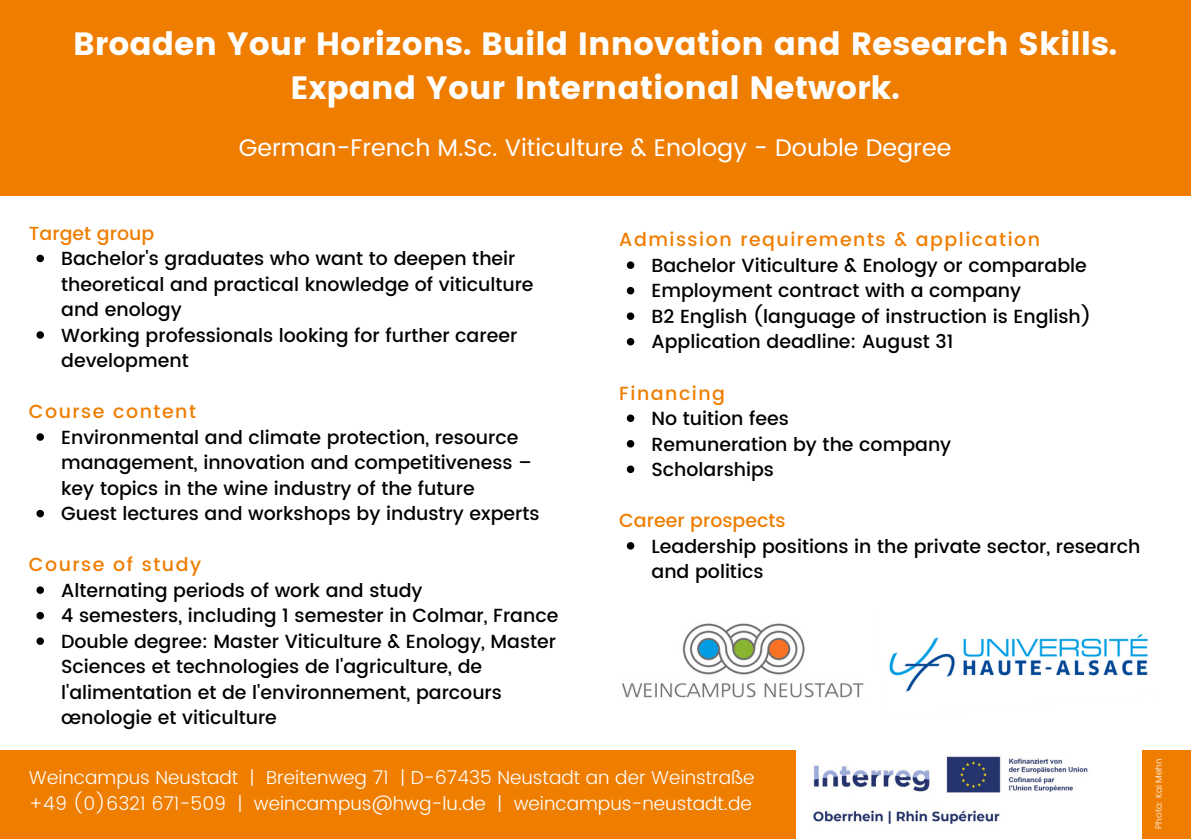
<style>
.page{position:relative;width:1191px;height:839px;background:#fff}
.page>*{position:absolute;margin:0;border:0;box-sizing:border-box;transform-origin:0 0}
.t1{font:32.2px/43.8px "Poppins";color:#fff;text-align:center}
.t2{font:24px "Poppins";color:#fff}
.t3{font:500 19px/25.6px "Poppins";color:#000}
.t4{font:500 19px "Poppins";letter-spacing:.08em;color:#ef7d00}
.t5{font:500 19px "Poppins";color:#ef7d00}
.t6{font:300 18.8px/25.6px "Poppins";color:#fff}
.t7{font:300 9px "Poppins";color:#fff}
</style>
<div class="page">
<div style="left:0;top:749px;width:1191px;height:89px;background:#ef7d00"></div>
<div style="left:0;top:0;width:1191px;height:196px;background:#ef7d00"></div>
<img style="left:622px;top:623px;width:242px;height:75px">
<img style="left:889px;top:634px;width:259px;height:58px">
<img style="left:796px;top:749px;width:345px;height:89px">
<svg style="left:36px;top:255px;width:8px;height:7px"></svg>
<svg style="left:36px;top:331px;width:8px;height:8px"></svg>
<svg style="left:36px;top:433px;width:8px;height:8px"></svg>
<svg style="left:36px;top:510px;width:8px;height:7px"></svg>
<svg style="left:36px;top:586px;width:8px;height:8px"></svg>
<svg style="left:36px;top:612px;width:8px;height:7px"></svg>
<svg style="left:36px;top:637px;width:8px;height:8px"></svg>
<svg style="left:627px;top:261px;width:7px;height:8px"></svg>
<svg style="left:627px;top:287px;width:7px;height:7px"></svg>
<svg style="left:627px;top:312px;width:7px;height:8px"></svg>
<svg style="left:627px;top:338px;width:7px;height:7px"></svg>
<svg style="left:627px;top:414px;width:7px;height:8px"></svg>
<svg style="left:627px;top:440px;width:7px;height:7px"></svg>
<svg style="left:627px;top:465px;width:7px;height:8px"></svg>
<svg style="left:627px;top:542px;width:7px;height:7px"></svg>
<h4 class="t1" style="left:73px;top:22px;width:1046px">Broaden Your Horizons. Build Innovation and Research Skills.<br>Expand Your International Network.</h4>
<p class="t2" style="left:239px;top:133px;width:714px">German-French M.Sc. Viticulture &amp; Enology - Double Degree</p>
<h3 class="t5" style="left:29px;top:222px;width:127px">Target group</h3>
<p class="t3" style="left:61px;top:246px;width:474px">Bachelor's graduates who want to deepen their theoretical and practical knowledge of viticulture and enology</p>
<p class="t3" style="left:61px;top:322px;width:458px">Working professionals looking for further career development</p>
<h3 class="t4" style="left:29px;top:400px;width:169px">Course content</h3>
<p class="t3" style="left:61px;top:424px;width:472px">Environmental and climate protection, resource management, innovation and competitiveness – key topics in the wine industry of the future</p>
<p class="t3" style="left:61px;top:501px;width:480px">Guest lectures and workshops by industry experts</p>
<p class="t4" style="left:29px;top:553px;width:174px">Course of study</p>
<h3 class="t3" style="left:61px;top:577px;width:363px">Alternating periods of work and study</h3>
<p class="t3" style="left:61px;top:603px;width:499px">4 semesters, including 1 semester in Colmar, France</p>
<p class="t3" style="left:61px;top:628px;width:496px">Double degree: Master Viticulture &amp; Enology, Master Sciences et technologies de l'agriculture, de l'alimentation et de l'environnement, parcours œnologie et viticulture</p>
<p class="t4" style="left:619px;top:229px;width:422px">Admission requirements &amp; application</p>
<p class="t3" style="left:652px;top:252px;width:437px">Bachelor Viticulture &amp; Enology or comparable</p>
<h3 class="t3" style="left:652px;top:278px;width:371px">Employment contract with a company</h3>
<p class="t3" style="left:652px;top:303px;width:441px">B2 English (language of instruction is English)</p>
<p class="t3" style="left:652px;top:329px;width:303px">Application deadline: August 31</p>
<p class="t4" style="left:619px;top:382px;width:107px">Financing</p>
<h3 class="t3" style="left:652px;top:405px;width:139px">No tuition fees</h3>
<p class="t3" style="left:652px;top:431px;width:301px">Remuneration by the company</p>
<p class="t3" style="left:652px;top:456px;width:124px">Scholarships</p>
<p class="t5" style="left:619px;top:509px;width:168px">Career prospects</p>
<p class="t3" style="left:652px;top:533px;width:490px">Leadership positions in the private sector, research and politics</p>
<p class="t6" style="left:29px;top:764px;width:727px">Weincampus Neustadt | Breitenweg 71 | D-67435 Neustadt an der Weinstraße +49 (0)6321 671-509 | weincampus@hwg-lu.de | weincampus-neustadt.de</p>
<p class="t7" style="left:1154px;top:828px;width:72px;rotate:-90deg">Photo: Kai Mehn</p>
</div>
